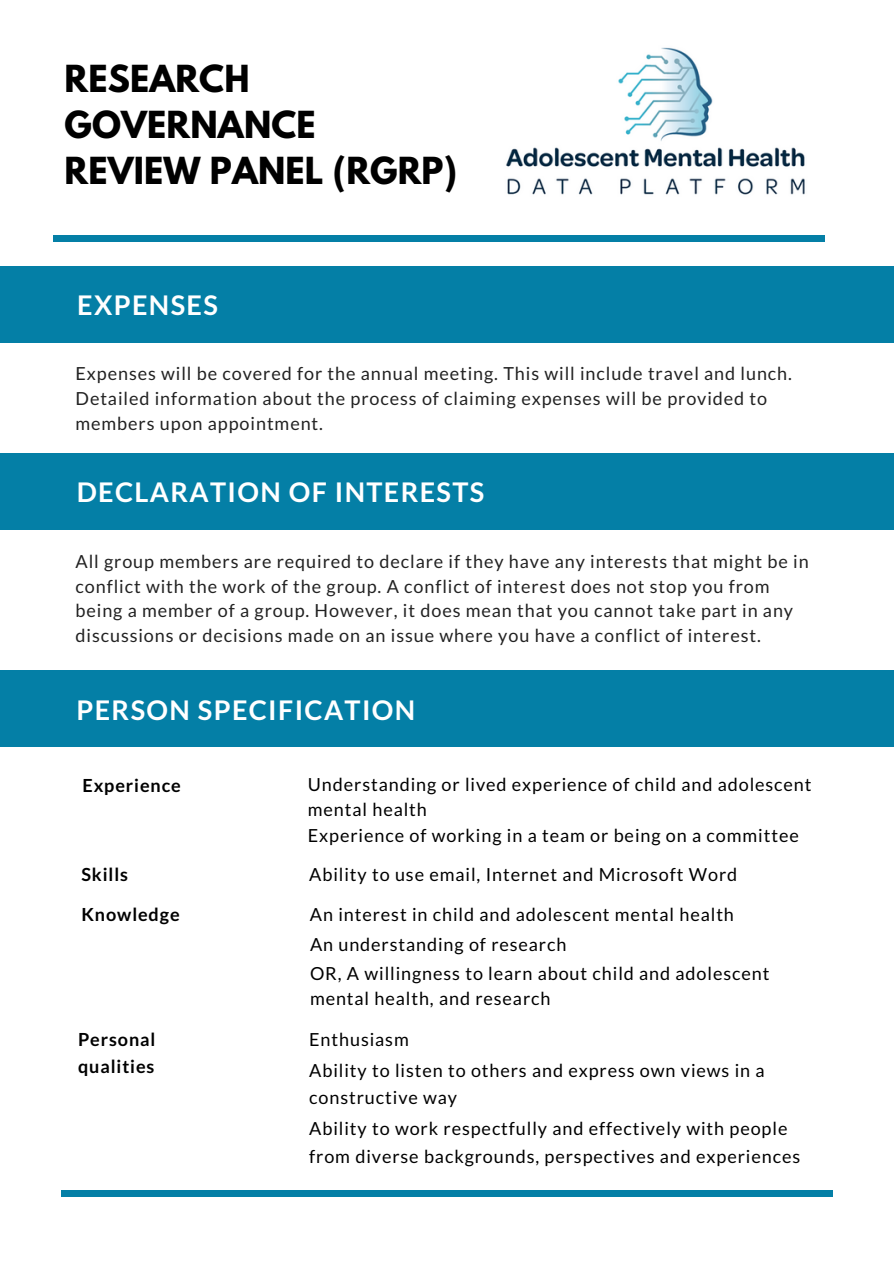
<style>
.page{position:relative;width:894px;height:1264px;background:#fff}
.page>*{position:absolute;margin:0;border:0;box-sizing:border-box;transform-origin:0 0}
.t1{font:700 33px/46.2px "League Spartan";letter-spacing:.005em;color:#000}
.t2{font:700 27px "Lato";letter-spacing:.05em;color:#fff}
.t3{font:18px/25.3px "Lato";letter-spacing:.05em;color:#000}
.t4{font:18px/24.8px "Lato";letter-spacing:.05em;color:#222}
.t5{font:700 18px/27px "Lato";letter-spacing:.05em;color:#000}
</style>
<div class="page">
<img style="left:506px;top:47px;width:299px;height:148px">
<div style="left:53px;top:235px;width:772px;height:7px;background:#047fa6"></div>
<div style="left:61px;top:1190px;width:772px;height:6px;background:#047fa6"></div>
<div style="left:0;top:266px;width:893px;height:76px;background:#047fa6"></div>
<div style="left:0;top:453px;width:893px;height:77px;background:#047fa6"></div>
<div style="left:0;top:670px;width:893px;height:77px;background:#047fa6"></div>
<h1 class="t1" style="left:64px;top:60px;width:394px">RESEARCH<br>GOVERNANCE<br>REVIEW PANEL (RGRP)</h1>
<h2 class="t2" style="left:77px;top:288px;width:142px">EXPENSES</h2>
<p class="t4" style="left:75px;top:361px;width:717px">Expenses will be covered for the annual meeting. This will include travel and lunch.<br>Detailed information about the process of claiming expenses will be provided to members upon appointment.</p>
<h2 class="t2" style="left:77px;top:475px;width:409px">DECLARATION OF INTERESTS</h2>
<p class="t4" style="left:75px;top:548px;width:734px">All group members are required to declare if they have any interests that might be in conflict with the work of the group. A conflict of interest does not stop you from being a member of a group. However, it does mean that you cannot take part in any discussions or decisions made on an issue where you have a conflict of interest.</p>
<h2 class="t2" style="left:76px;top:693px;width:340px">PERSON SPECIFICATION</h2>
<p class="t5" style="left:82px;top:771px;width:100px">Experience</p>
<p class="t3" style="left:308px;top:771px;width:505px">Understanding or lived experience of child and adolescent mental health<br>Experience of working in a team or being on a committee</p>
<p class="t5" style="left:81px;top:860px;width:48px">Skills</p>
<p class="t3" style="left:309px;top:861px;width:429px">Ability to use email, Internet and Microsoft Word</p>
<p class="t5" style="left:81px;top:900px;width:100px">Knowledge</p>
<p class="t3" style="left:310px;top:900px;width:425px">An interest in child and adolescent mental health</p>
<p class="t3" style="left:310px;top:931px;width:258px">An understanding of research</p>
<p class="t3" style="left:310px;top:960px;width:461px;line-height:24.8px">OR, A willingness to learn about child and adolescent mental health, and research</p>
<p class="t5" style="left:78px;top:1025px;width:79px">Personal qualities</p>
<p class="t3" style="left:309px;top:1026px;width:101px">Enthusiasm</p>
<p class="t3" style="left:309px;top:1056px;width:457px;line-height:27px">Ability to listen to others and express own views in a constructive way</p>
<p class="t3" style="left:309px;top:1113px;width:492px;line-height:28.2px">Ability to work respectfully and effectively with people from diverse backgrounds, perspectives and experiences</p>
</div>
